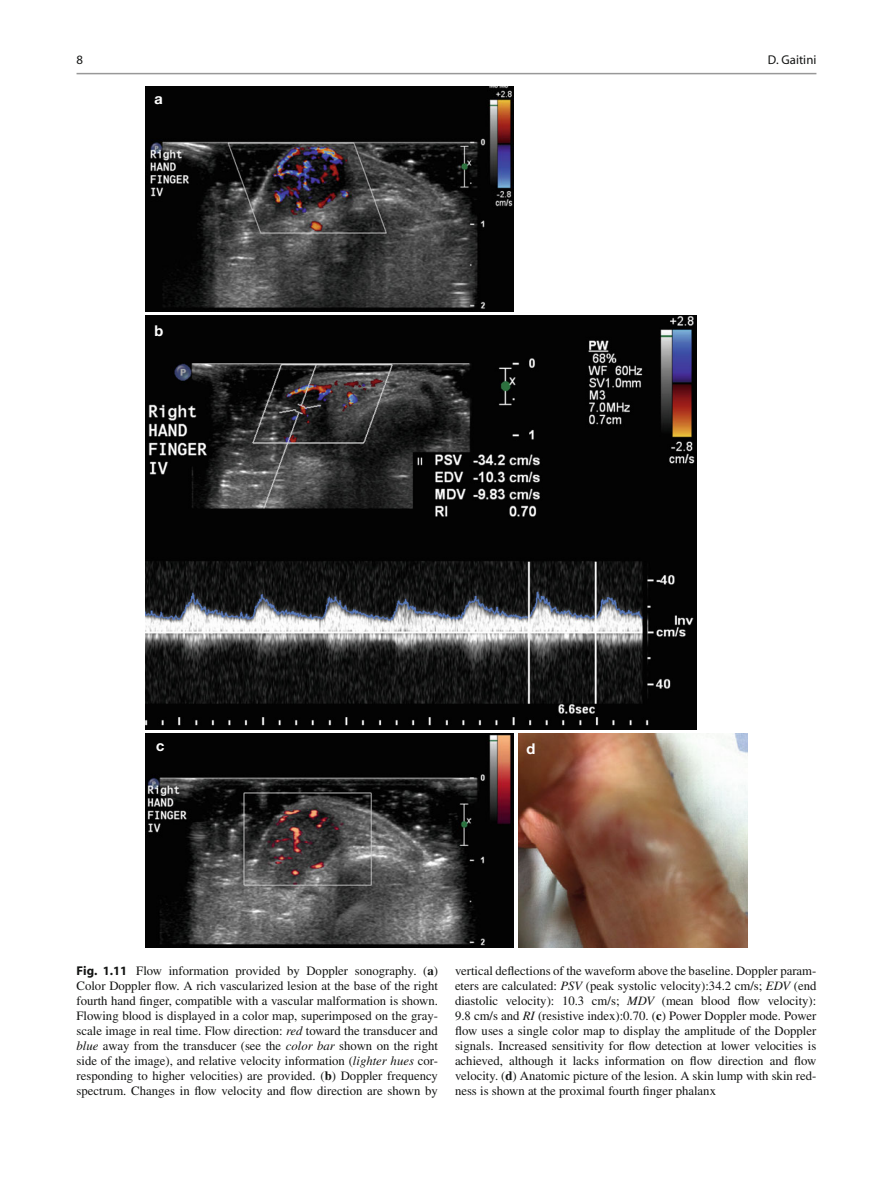
<style>
.page{position:relative;width:893px;height:1187px;background:#fff}
.page>*{position:absolute;margin:0;border:0;box-sizing:border-box;transform-origin:0 0}
.t1{font:700 15px "Helvetica";color:#fff}
.t2{font:12.75px/15px "Times";color:#131413;text-align:justify}
.t3{font:12.75px "Myriad";letter-spacing:.005em;color:#131413}
.s1{font-family:"Myriad";font-weight:700}
.s2{font-weight:700}
.s3{font-style:italic}
</style>
<div class="page">
<hr style="left:77px;top:73px;width:739px;height:1px;background:#989898">
<img style="left:146px;top:87px;width:368px;height:224px">
<img style="left:146px;top:733px;width:368px;height:214px">
<img style="left:518px;top:733px;width:229px;height:214px">
<img style="left:146px;top:315px;width:551px;height:414px">
<p class="t3" style="left:77px;top:55px;width:8px">8</p>
<p class="t3" style="left:768px;top:55px;width:50px">D. Gaitini</p>
<p class="t1" style="left:154px;top:90px;width:10px">a</p>
<p class="t1" style="left:154px;top:322px;width:10px">b</p>
<p class="t1" style="left:156px;top:737px;width:10px">c</p>
<p class="t1" style="left:527px;top:740px;width:10px">d</p>
<p class="t2" style="left:77px;top:964px;width:363px"><span class="s1">Fig. 1.11</span> Flow information provided by Doppler sonography. ( <span class="s2">a</span> )<br>Color Doppler fl ow. A rich vascularized lesion at the base of the right fourth hand fi nger, compatible with a vascular malformation is shown.<br>Flowing blood is displayed in a color map, superimposed on the gray&shy;scale image in real time. Flow direction: <span class="s3">red</span> toward the transducer and <span class="s3">blue</span> away from the transducer (see the <span class="s3">color bar</span> shown on the right side of the image), and relative velocity information ( <span class="s3">lighter hues</span> cor&shy;responding to higher velocities) are provided. ( <span class="s2">b</span> ) Doppler frequency spectrum. Changes in fl ow velocity and fl ow direction are shown by</p>
<p class="t2" style="left:455px;top:964px;width:363px">vertical de fl ections of the waveform above the baseline. Doppler param&shy;eters are calculated: <span class="s3">PSV</span> (peak systolic velocity):34.2 cm/s; <span class="s3">EDV</span> (end diastolic velocity): 10.3 cm/s; <span class="s3">MDV</span> (mean blood fl ow velocity):<br>9.8 cm/s and <span class="s3">RI</span> (resistive index):0.70. ( <span class="s2">c</span> ) Power Doppler mode. Power fl ow uses a single color map to display the amplitude of the Doppler signals. Increased sensitivity for fl ow detection at lower velocities is achieved, although it lacks information on fl ow direction and fl ow velocity. ( <span class="s2">d</span> ) Anatomic picture of the lesion. A skin lump with skin red&shy;ness is shown at the proximal fourth fi nger phalanx</p>
</div>
